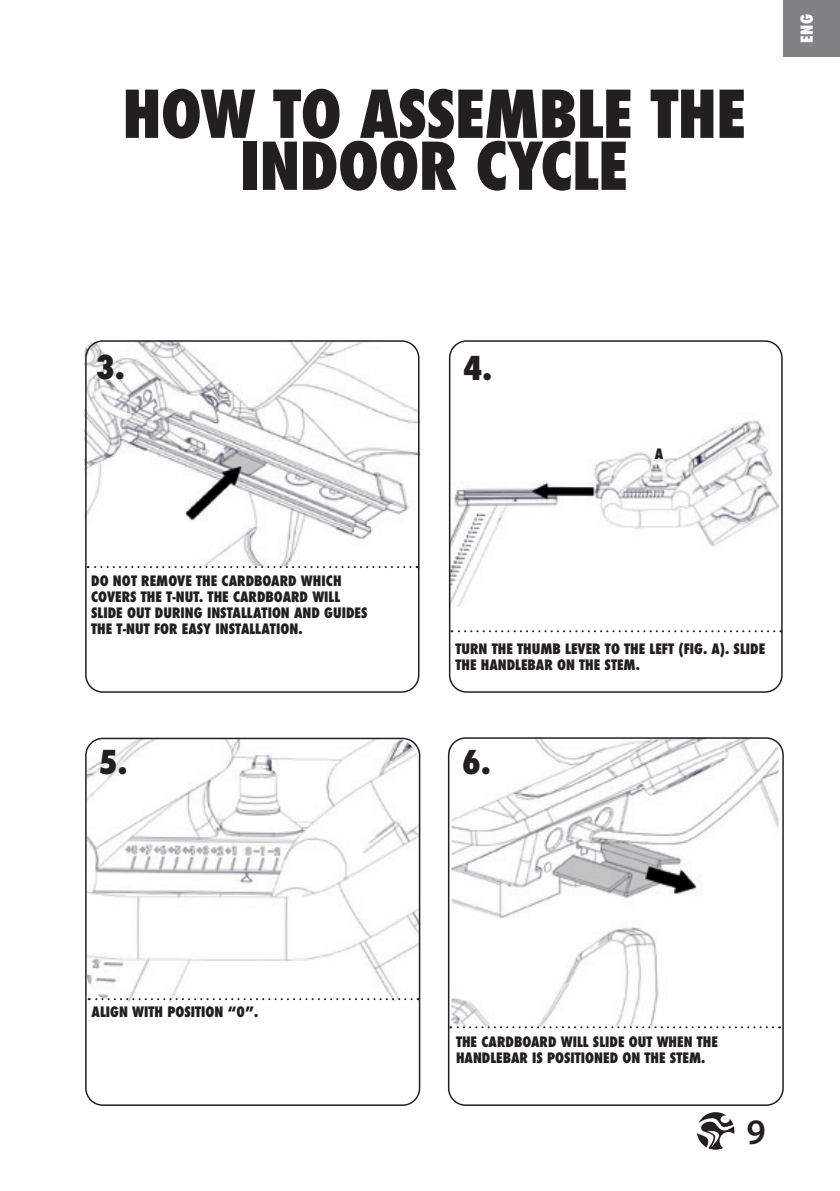
<style>
.page{position:relative;width:840px;height:1191px;background:#fff}
.page>*{position:absolute;margin:0;border:0;box-sizing:border-box;transform-origin:0 0}
.t1{font:800 condensed 64px/52px "Futura";letter-spacing:-.01em;color:#231f20;text-align:center}
.t2{font:600 36px "Myriad Pro";color:#231f20}
.t3{font:800 condensed 32px "Futura";color:#231f20}
.t4{font:800 condensed 16px "Futura";color:#fff}
.t5{font:800 condensed 14px/16px "Futura";color:#231f20}
</style>
<div class="page">
<svg style="left:697px;top:1112px;width:37px;height:37px"></svg>
<div style="left:782px;top:0;width:57px;height:57px;background:#808285"></div>
<img style="left:88px;top:740px;width:332px;height:261px">
<div style="left:85px;top:737px;width:335px;height:369px;border:2px solid #231f20;border-radius:17px"></div>
<img style="left:451px;top:737px;width:327px;height:289px">
<img style="left:84px;top:340px;width:336px;height:226px">
<div style="left:85px;top:340px;width:334px;height:353px;border:2px solid #231f20;border-radius:17px"></div>
<svg style="left:88px;top:566px;width:322px;height:2px"></svg>
<svg style="left:89px;top:998px;width:322px;height:2px"></svg>
<img style="left:451px;top:420px;width:328px;height:186px">
<div style="left:448px;top:340px;width:334px;height:353px;border:2px solid #231f20;border-radius:17px"></div>
<svg style="left:451px;top:630px;width:318px;height:2px"></svg>
<div style="left:447px;top:737px;width:336px;height:369px;border:2px solid #231f20;border-radius:17px"></div>
<svg style="left:450px;top:1026px;width:318px;height:2px"></svg>
<h1 class="t1" style="left:122px;top:88px;width:624px">HOW TO ASSEMBLE THE<br>INDOOR CYCLE</h1>
<p class="t4" style="left:795px;top:43px;width:30px;rotate:-90deg">ENG</p>
<h3 class="t3" style="left:96px;top:346px;width:30px">3.</h3>
<p class="t5" style="left:91px;top:572px;width:277px">DO NOT REMOVE THE CARDBOARD WHICH COVERS THE T-NUT. THE CARDBOARD WILL SLIDE OUT DURING INSTALLATION AND GUIDES THE T-NUT FOR EASY INSTALLATION.</p>
<h3 class="t3" style="left:98px;top:740px;width:30px">5.</h3>
<h3 class="t3" style="left:463px;top:346px;width:30px">4.</h3>
<p class="t5" style="left:654px;top:446px;width:10px">A</p>
<p class="t5" style="left:455px;top:641px;width:311px">TURN THE THUMB LEVER TO THE LEFT (FIG. A). SLIDE<br>THE HANDLEBAR ON THE STEM.</p>
<h3 class="t3" style="left:461px;top:741px;width:30px">6.</h3>
<p class="t5" style="left:92px;top:1003px;width:168px">ALIGN WITH POSITION “0”.</p>
<p class="t5" style="left:456px;top:1033px;width:263px">THE CARDBOARD WILL SLIDE OUT WHEN THE<br>HANDLEBAR IS POSITIONED ON THE STEM.</p>
<h2 class="t2" style="left:746px;top:1109px;width:21px">9</h2>
</div>
